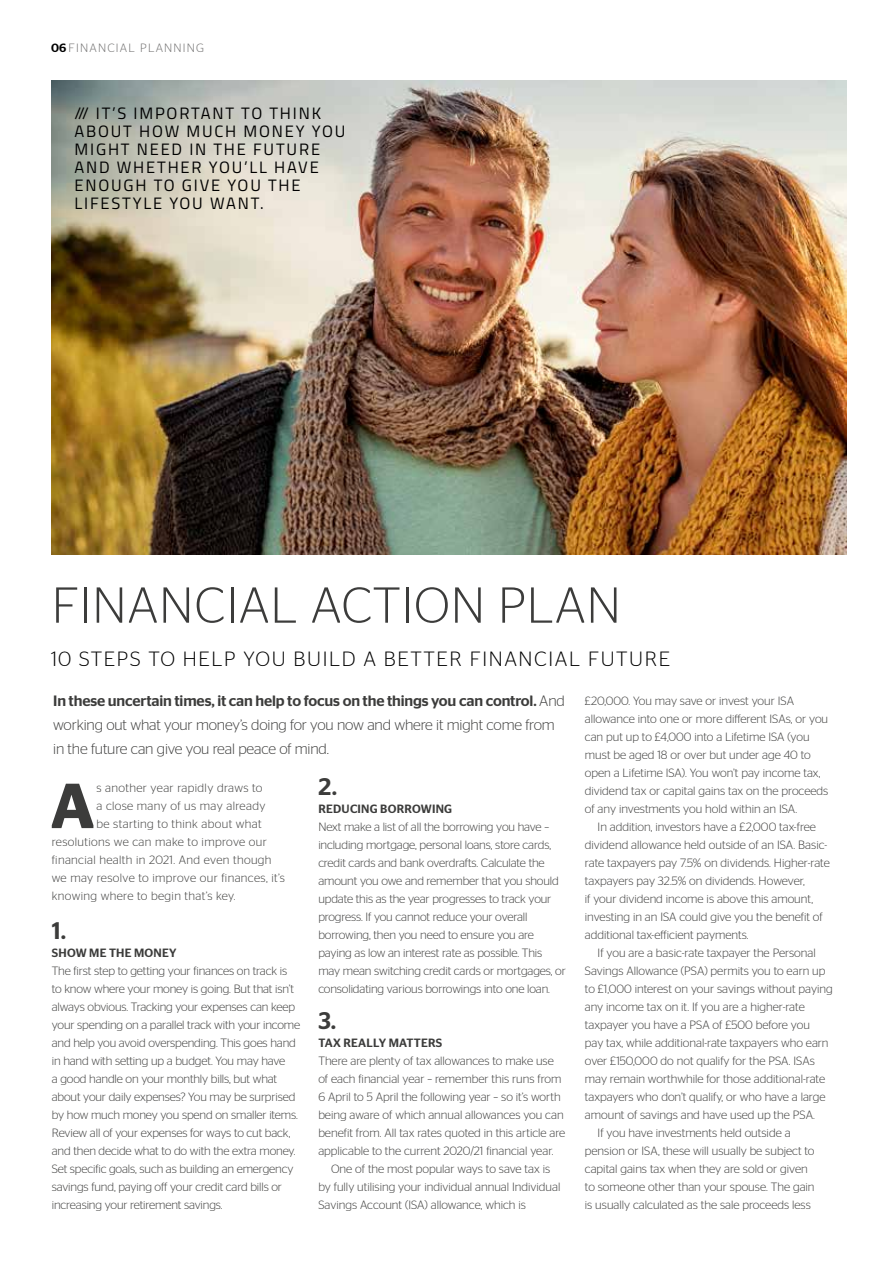
<style>
.page{position:relative;width:893px;height:1263px;background:#fff}
.page>*{position:absolute;margin:0;border:0;box-sizing:border-box;transform-origin:0 0}
.t1{font:600 63.45px "Stag Sans";color:#3c3c3b}
.t2{font:300 50.4px "Stag Sans";letter-spacing:.02em;color:#3c3c3b}
.t3{font:500 24px "Stag Sans";color:#3c3c3b}
.t4{font:300 20.55px "Stag Sans";letter-spacing:.08em;color:#000}
.t5{font:16.5px/18px "Titillium";letter-spacing:.11em;color:#000}
.t6{font:300 15px/24px "Stag Sans";letter-spacing:-.01em;color:#3c3c3b}
.t7{font:300 12px/18px "Stag Sans";color:#3c3c3b}
.t8{font:300 12px "Stag Sans";letter-spacing:.03em;color:#3c3c3b}
.t9{font:500 12px "Stag Sans";letter-spacing:.02em;color:#3c3c3b}
.t10{font:300 12px "Stag Sans";letter-spacing:.1em;color:#706f6f}
.s1{font-weight:500;color:#000}
.s2{font-weight:500}
</style>
<div class="page">
<img style="left:51px;top:81px;width:795px;height:474px">
<p class="t10" style="left:51px;top:41px;width:155px"><span class="s1">06</span> FINANCIAL PLANNING</p>
<h3 class="t5" style="left:74px;top:103px;width:272px">/// IT’S IMPORTANT TO THINK<br>ABOUT HOW MUCH MONEY YOU<br>MIGHT NEED IN THE FUTURE<br>AND WHETHER YOU’LL HAVE<br>ENOUGH TO GIVE YOU THE<br>LIFESTYLE YOU WANT.</h3>
<h2 class="t2" style="left:52px;top:577px;width:570px">FINANCIAL ACTION PLAN</h2>
<h3 class="t4" style="left:51px;top:648px;width:621px">10 STEPS TO HELP YOU BUILD A BETTER FINANCIAL FUTURE</h3>
<p class="t6" style="left:53px;top:688px;width:513px"><span class="s2">In these uncertain times, it can help to focus on the things you can control.</span> And working out what your money’s doing for you now and where it might come from in the future can give you real peace of mind.</p>
<h1 class="t1" style="left:51px;top:769px;width:46px">A</h1>
<p class="t8" style="left:96px;top:781px;width:168px">s another year rapidly draws to</p>
<p class="t7" style="left:585px;top:692px;width:245px">£20,000. You may save or invest your ISA allowance into one or more different ISAs, or you can put up to £4,000 into a Lifetime ISA (you must be aged 18 or over but under age 40 to open a Lifetime ISA). You won’t pay income tax, dividend tax or capital gains tax on the proceeds of any investments you hold within an ISA.</p>
<p class="t7" style="left:585px;top:818px;width:246px;text-indent:13px">In addition, investors have a £2,000 tax-free dividend allowance held outside of an ISA. Basic&shy;rate taxpayers pay 7.5% on dividends. Higher-rate taxpayers pay 32.5% on dividends. However,<br>if your dividend income is above this amount, investing in an ISA could give you the benefit of additional tax-efficient payments.</p>
<p class="t7" style="left:598px;top:944px;width:220px">If you are a basic-rate taxpayer the Personal</p>
<p class="t7" style="left:585px;top:962px;width:242px">Savings Allowance (PSA) permits you to earn up</p>
<p class="t7" style="left:585px;top:980px;width:249px">to £1,000 interest on your savings without paying</p>
<p class="t7" style="left:585px;top:998px;width:221px">any income tax on it. If you are a higher-rate</p>
<p class="t7" style="left:585px;top:1016px;width:227px">taxpayer you have a PSA of £500 before you</p>
<p class="t7" style="left:585px;top:1034px;width:245px">pay tax, while additional-rate taxpayers who earn</p>
<p class="t7" style="left:585px;top:1052px;width:231px">over £150,000 do not qualify for the PSA. ISAs</p>
<p class="t7" style="left:585px;top:1070px;width:242px">may remain worthwhile for those additional-rate</p>
<p class="t7" style="left:585px;top:1088px;width:242px">taxpayers who don’t qualify, or who have a large</p>
<p class="t7" style="left:585px;top:1106px;width:232px">amount of savings and have used up the PSA.</p>
<p class="t7" style="left:598px;top:1124px;width:194px">If you have investments held outside a</p>
<p class="t7" style="left:585px;top:1142px;width:231px">pension or ISA, these will usually be subject to</p>
<p class="t7" style="left:585px;top:1160px;width:224px">capital gains tax when they are sold or given</p>
<p class="t7" style="left:585px;top:1178px;width:231px">to someone other than your spouse. The gain</p>
<p class="t7" style="left:585px;top:1196px;width:227px">is usually calculated as the sale proceeds less</p>
<h3 class="t3" style="left:318px;top:773px;width:20px">2.</h3>
<p class="t9" style="left:318px;top:802px;width:135px">REDUCING BORROWING</p>
<p class="t7" style="left:318px;top:818px;width:249px">Next make a list of all the borrowing you have – including mortgage, personal loans, store cards, credit cards and bank overdrafts. Calculate the amount you owe and remember that you should update this as the year progresses to track your progress. If you cannot reduce your overall borrowing, then you need to ensure you are paying as low an interest rate as possible. This may mean switching credit cards or mortgages, or consolidating various borrowings into one loan.</p>
<h3 class="t3" style="left:318px;top:1007px;width:19px">3.</h3>
<p class="t9" style="left:318px;top:1036px;width:125px">TAX REALLY MATTERS</p>
<p class="t7" style="left:318px;top:1052px;width:237px">There are plenty of tax allowances to make use</p>
<p class="t7" style="left:318px;top:1070px;width:245px">of each financial year – remember this runs from</p>
<p class="t7" style="left:318px;top:1088px;width:244px">6 April to 5 April the following year – so it’s worth</p>
<p class="t7" style="left:318px;top:1106px;width:247px">being aware of which annual allowances you can</p>
<p class="t7" style="left:318px;top:1124px;width:248px">benefit from. All tax rates quoted in this article are</p>
<p class="t7" style="left:318px;top:1142px;width:237px">applicable to the current 2020/21 financial year.</p>
<p class="t7" style="left:331px;top:1160px;width:221px">One of the most popular ways to save tax is</p>
<p class="t7" style="left:318px;top:1178px;width:244px">by fully utilising your individual annual Individual</p>
<p class="t7" style="left:318px;top:1196px;width:209px">Savings Account (ISA) allowance, which is</p>
<p class="t8" style="left:96px;top:799px;width:170px">a close many of us may already</p>
<p class="t8" style="left:96px;top:817px;width:167px">be starting to think about what</p>
<p class="t8" style="left:52px;top:835px;width:217px">resolutions we can make to improve our</p>
<p class="t8" style="left:52px;top:853px;width:221px">financial health in 2021. And even though</p>
<p class="t8" style="left:52px;top:871px;width:235px">we may resolve to improve our finances, it’s</p>
<p class="t8" style="left:52px;top:889px;width:185px">knowing where to begin that’s key.</p>
<h3 class="t3" style="left:52px;top:917px;width:16px">1.</h3>
<p class="t9" style="left:52px;top:946px;width:126px">SHOW ME THE MONEY</p>
<p class="t7" style="left:52px;top:962px;width:250px">The first step to getting your finances on track is<br>to know where your money is going. But that isn’t always obvious. Tracking your expenses can keep your spending on a parallel track with your income and help you avoid overspending. This goes hand in hand with setting up a budget. You may have<br>a good handle on your monthly bills, but what about your daily expenses? You may be surprised by how much money you spend on smaller items.<br>Review all of your expenses for ways to cut back, and then decide what to do with the extra money.<br>Set specific goals, such as building an emergency savings fund, paying off your credit card bills or increasing your retirement savings.</p>
</div>
